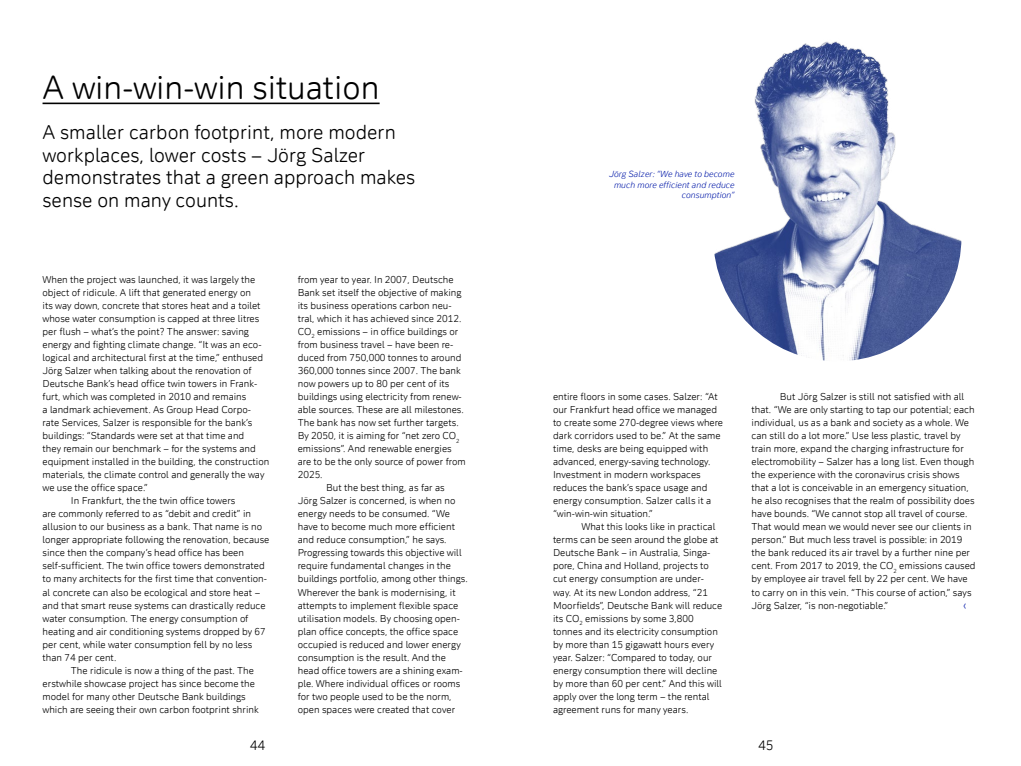
<style>
.page{position:relative;width:1021px;height:766px;background:#fff}
.page>*{position:absolute;margin:0;border:0;box-sizing:border-box;transform-origin:0 0}
.t1{font:32px "Deutsche Bank Display";color:#000}
.t2{font:19px/22.8px "Deutsche Bank Display";color:#000}
.t3{font:13px "Deutsche Bank Display";color:#000}
.t4{font:9.5px/13px "Deutsche Bank Display";color:#000}
.t5{font:italic 8.5px/10.2px "Deutsche Bank Display";color:#0018a8;text-align:right}
</style>
<div class="page">
<hr style="left:43px;top:102px;width:336px;height:2px;background:#000">
<img style="left:713px;top:113px;width:248px;height:248px;border-radius:124px">
<img style="left:722px;top:41px;width:230px;height:151px">
<p class="t1" style="left:43px;top:67px;width:338px">A win-win-win situation</p>
<p class="t2" style="left:43px;top:120px;width:374px">A smaller carbon footprint, more modern workplaces, lower costs – Jörg Salzer demonstrates that a green approach makes sense on many counts.</p>
<p class="t4" style="left:43px;top:273px;width:228px">When the project was launched, it was largely the object of ridicule. A lift that generated energy on<br>its way down, concrete that stores heat and a toilet whose water consumption is capped at three litres per flush – what’s the point? The answer: saving energy and fighting climate change. “It was an eco&shy;logical and architectural first at the time,” enthused Jörg Salzer when talking about the renovation of Deutsche Bank’s head office twin towers in Frank&shy;furt, which was completed in 2010 and remains<br>a landmark achievement. As Group Head Corpo&shy;rate Services, Salzer is responsible for the bank’s buildings: “Standards were set at that time and<br>they remain our benchmark – for the systems and equipment installed in the building, the construction materials, the climate control and generally the way we use the office space.”</p>
<p class="t4" style="left:43px;top:494px;width:228px;text-indent:28px">In Frankfurt, the the twin office towers<br>are commonly referred to as “debit and credit” in allusion to our business as a bank. That name is no longer appropriate following the renovation, because since then the company’s head office has been self-sufficient. The twin office towers demonstrated to many architects for the first time that convention&shy;al concrete can also be ecological and store heat – and that smart reuse systems can drastically reduce water consumption. The energy consumption of heating and air conditioning systems dropped by 67 per cent, while water consumption fell by no less than 74 per cent.</p>
<p class="t4" style="left:43px;top:663px;width:218px;text-indent:28px">The ridicule is now a thing of the past. The erstwhile showcase project has since become the model for many other Deutsche Bank buildings which are seeing their own carbon footprint shrink</p>
<p class="t4" style="left:298px;top:273px;width:169px">from year to year. In 2007, Deutsche Bank set itself the objective of making its business operations carbon neu&shy;tral, which it has achieved since 2012.<br>CO<sub>2</sub> emissions – in office buildings or from business travel – have been re&shy;duced from 750,000 tonnes to around 360,000 tonnes since 2007. The bank now powers up to 80 per cent of its buildings using electricity from renew&shy;able sources. These are all milestones.<br>The bank has now set further targets.<br>By 2050, it is aiming for “net zero CO<sub>2 </sub>emissions”. And renewable energies are to be the only source of power from 2025.</p>
<p class="t4" style="left:298px;top:481px;width:171px;text-indent:28px">But the best thing, as far as<br>Jörg Salzer is concerned, is when no energy needs to be consumed. “We have to become much more efficient and reduce consumption,” he says.<br>Progressing towards this objective will require fundamental changes in the buildings portfolio, among other things.<br>Wherever the bank is modernising, it attempts to implement flexible space utilisation models. By choosing open&shy;plan office concepts, the office space occupied is reduced and lower energy consumption is the result. And the head office towers are a shining exam&shy;ple. Where individual offices or rooms for two people used to be the norm, open spaces were created that cover</p>
<p class="t5" style="left:609px;top:169px;width:127px">Jörg Salzer: “We have to become much more efficient and reduce consumption”</p>
<p class="t4" style="left:553px;top:390px;width:172px">entire floors in some cases. Salzer: “At our Frankfurt head office we managed to create some 270-degree views where dark corridors used to be.” At the same time, desks are being equipped with advanced, energy-saving technology.<br>Investment in modern workspaces reduces the bank’s space usage and energy consumption. Salzer calls it a “win-win-win situation.”</p>
<p class="t4" style="left:553px;top:520px;width:171px;text-indent:28px">What this looks like in practical terms can be seen around the globe at Deutsche Bank – in Australia, Singa&shy;pore, China and Holland, projects to cut energy consumption are under&shy;way. At its new London address, “21<br>Moorfields”, Deutsche Bank will reduce its CO<sub>2</sub> emissions by some 3,800 tonnes and its electricity consumption by more than 15 gigawatt hours every year. Salzer: “Compared to today, our energy consumption there will decline by more than 60 per cent.” And this will apply over the long term – the rental agreement runs for many years.</p>
<p class="t4" style="left:751px;top:390px;width:225px;text-indent:28px">But Jörg Salzer is still not satisfied with all that. “We are only starting to tap our potential; each individual, us as a bank and society as a whole. We can still do a lot more.” Use less plastic, travel by train more, expand the charging infrastructure for electromobility – Salzer has a long list. Even though the experience with the coronavirus crisis shows that a lot is conceivable in an emergency situation, he also recognises that the realm of possibility does have bounds. “We cannot stop all travel of course.<br>That would mean we would never see our clients in person.” But much less travel is possible: in 2019 the bank reduced its air travel by a further nine per cent. From 2017 to 2019, the CO<sub>2</sub> emissions caused by employee air travel fell by 22 per cent. We have to carry on in this vein. “This course of action,” says Jörg Salzer, “is non-negotiable.”</p>
<h3 class="t3" style="left:250px;top:737px;width:17px">44</h3>
<h3 class="t3" style="left:758px;top:737px;width:17px">45</h3>
</div>
